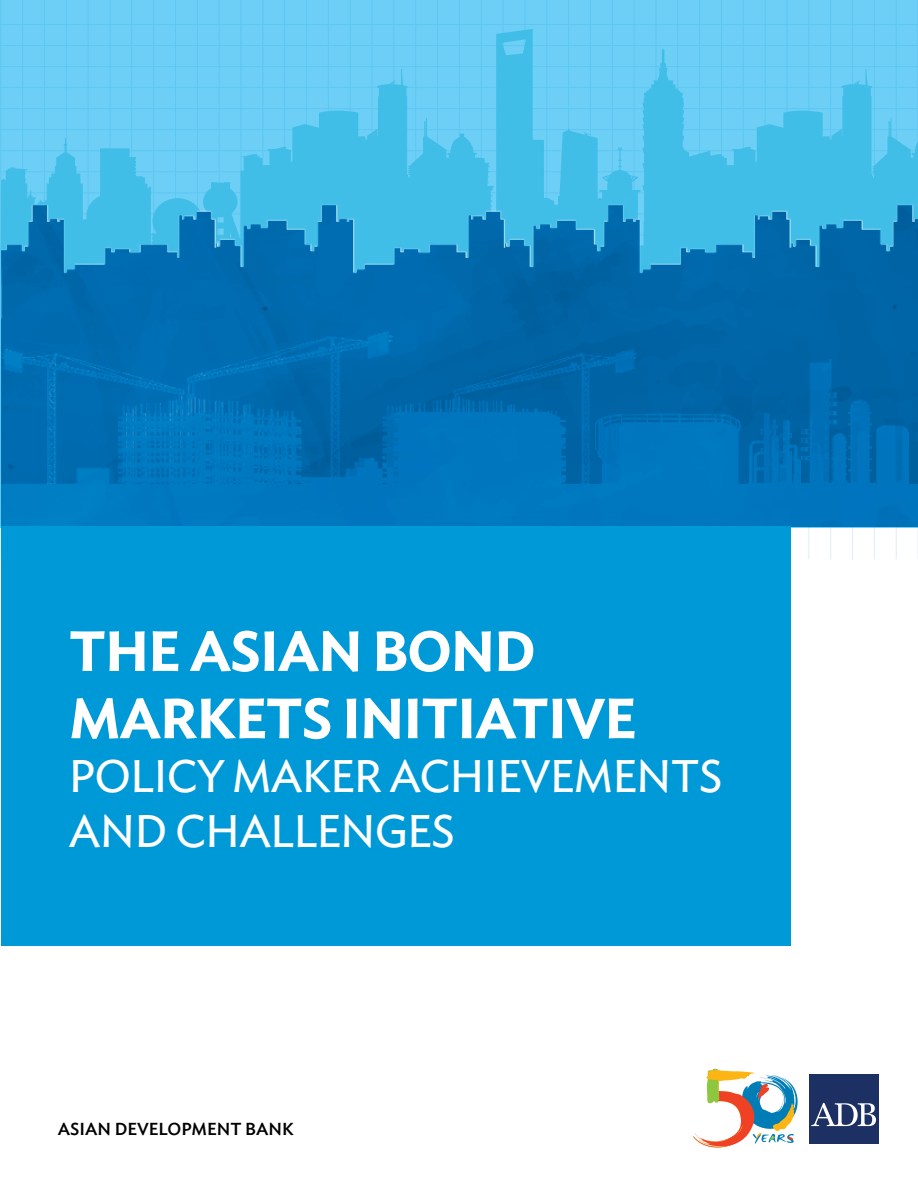
<style>
.page{position:relative;width:918px;height:1188px;background:#fff}
.page>*{position:absolute;margin:0;border:0;box-sizing:border-box;transform-origin:0 0}
.t1{font:600 56.1px/67.2px "Ideal Sans";letter-spacing:-.02em;color:#fff}
.t2{font:45.3px/54.3px "Ideal Sans";letter-spacing:-.02em;color:#fff}
.t3{font:500 17.25px "Ideal Sans";color:#000}
</style>
<div class="page">
<div style="left:1px;top:0;width:917px;height:527px;background:#6dcff6"></div>
<hr style="left:22px;top:0;width:1px;height:559px;background:#0093d8">
<hr style="left:66px;top:0;width:1px;height:559px;background:#0093d8">
<hr style="left:44px;top:0;width:1px;height:559px;background:#0093d8">
<hr style="left:1px;top:0;width:1px;height:559px;background:#0093d8">
<hr style="left:88px;top:0;width:1px;height:559px;background:#0093d8">
<hr style="left:110px;top:0;width:1px;height:559px;background:#0093d8">
<hr style="left:197px;top:0;width:1px;height:559px;background:#0093d8">
<hr style="left:153px;top:0;width:1px;height:559px;background:#0093d8">
<hr style="left:241px;top:0;width:1px;height:559px;background:#0093d8">
<hr style="left:132px;top:0;width:1px;height:559px;background:#0093d8">
<hr style="left:219px;top:0;width:1px;height:559px;background:#0093d8">
<hr style="left:175px;top:0;width:1px;height:559px;background:#0093d8">
<hr style="left:263px;top:0;width:1px;height:559px;background:#0093d8">
<hr style="left:284px;top:0;width:1px;height:559px;background:#0093d8">
<hr style="left:372px;top:0;width:1px;height:559px;background:#0093d8">
<hr style="left:328px;top:0;width:1px;height:559px;background:#0093d8">
<hr style="left:415px;top:0;width:1px;height:559px;background:#0093d8">
<hr style="left:306px;top:0;width:1px;height:559px;background:#0093d8">
<hr style="left:394px;top:0;width:1px;height:559px;background:#0093d8">
<hr style="left:350px;top:0;width:1px;height:559px;background:#0093d8">
<hr style="left:437px;top:0;width:1px;height:559px;background:#0093d8">
<hr style="left:459px;top:0;width:1px;height:559px;background:#0093d8">
<hr style="left:547px;top:0;width:1px;height:559px;background:#0093d8">
<hr style="left:503px;top:0;width:1px;height:559px;background:#0093d8">
<hr style="left:590px;top:0;width:1px;height:559px;background:#0093d8">
<hr style="left:481px;top:0;width:1px;height:559px;background:#0093d8">
<hr style="left:568px;top:0;width:1px;height:559px;background:#0093d8">
<hr style="left:525px;top:0;width:1px;height:559px;background:#0093d8">
<hr style="left:612px;top:0;width:1px;height:559px;background:#0093d8">
<hr style="left:634px;top:0;width:1px;height:559px;background:#0093d8">
<hr style="left:721px;top:0;width:1px;height:559px;background:#0093d8">
<hr style="left:678px;top:0;width:1px;height:559px;background:#0093d8">
<hr style="left:765px;top:0;width:1px;height:559px;background:#0093d8">
<hr style="left:656px;top:0;width:1px;height:559px;background:#0093d8">
<hr style="left:743px;top:0;width:1px;height:559px;background:#0093d8">
<hr style="left:699px;top:0;width:1px;height:559px;background:#0093d8">
<hr style="left:787px;top:0;width:1px;height:559px;background:#0093d8">
<hr style="left:809px;top:0;width:1px;height:559px;background:#0093d8">
<hr style="left:896px;top:0;width:1px;height:559px;background:#0093d8">
<hr style="left:852px;top:0;width:1px;height:559px;background:#0093d8">
<hr style="left:830px;top:0;width:1px;height:559px;background:#0093d8">
<hr style="left:917px;top:0;width:1px;height:559px;background:#0093d8">
<hr style="left:874px;top:0;width:1px;height:559px;background:#0093d8">
<hr style="left:0;top:45px;width:918px;height:1px;background:#0093d8">
<hr style="left:0;top:87px;width:918px;height:1px;background:#0093d8">
<hr style="left:0;top:24px;width:918px;height:1px;background:#0093d8">
<hr style="left:0;top:66px;width:918px;height:1px;background:#0093d8">
<hr style="left:0;top:214px;width:918px;height:1px;background:#0093d8">
<hr style="left:0;top:256px;width:918px;height:1px;background:#0093d8">
<hr style="left:0;top:193px;width:918px;height:1px;background:#0093d8">
<hr style="left:0;top:235px;width:918px;height:1px;background:#0093d8">
<hr style="left:0;top:129px;width:918px;height:1px;background:#0093d8">
<hr style="left:0;top:172px;width:918px;height:1px;background:#0093d8">
<hr style="left:0;top:108px;width:918px;height:1px;background:#0093d8">
<hr style="left:0;top:150px;width:918px;height:1px;background:#0093d8">
<hr style="left:0;top:298px;width:918px;height:1px;background:#0093d8">
<hr style="left:0;top:340px;width:918px;height:1px;background:#0093d8">
<hr style="left:0;top:277px;width:918px;height:1px;background:#0093d8">
<hr style="left:0;top:319px;width:918px;height:1px;background:#0093d8">
<svg style="left:1px;top:29px;width:917px;height:116px"></svg>
<img style="left:1px;top:145px;width:917px;height:382px">
<div style="left:1px;top:527px;width:790px;height:419px;background:#0099d8"></div>
<svg style="left:693px;top:1068px;width:105px;height:80px"></svg>
<div style="left:810px;top:1074px;width:69px;height:69px;background:#1c3063"></div>
<svg style="left:811px;top:1103px;width:65px;height:23px"></svg>
<p class="t1" style="left:69px;top:613px;width:569px">THE ASIAN BOND<br>MARKETS INITIATIVE</p>
<p class="t2" style="left:69px;top:746px;width:655px">POLICY MAKER ACHIEVEMENTS<br>AND CHALLENGES</p>
<p class="t3" style="left:58px;top:1115px;width:238px">ASIAN DEVELOPMENT BANK</p>
</div>
